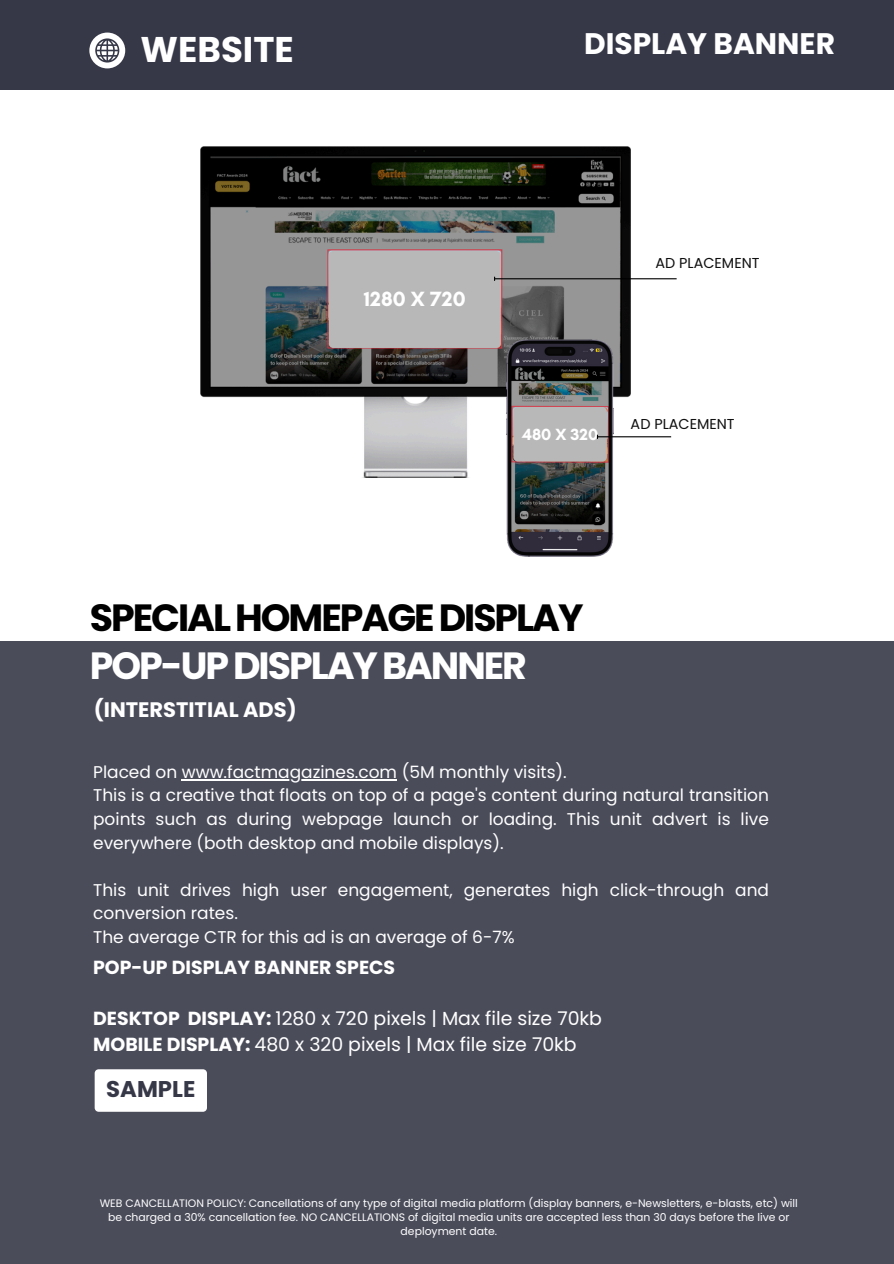
<style>
.page{position:relative;width:894px;height:1264px;background:#fff}
.page>*{position:absolute;margin:0;border:0;box-sizing:border-box;transform-origin:0 0}
.t1{font:700 37.95px/48.3px "Poppins";letter-spacing:-.055em;color:#000}
.t2{font:700 35.7px "Poppins";color:#fff}
.t3{font:700 29.7px "Poppins";color:#fff}
.t4{font:700 22.8px "Poppins";color:#363848}
.t5{font:700 21px "Poppins";color:#fff}
.t6{font:700 21px "Glacial Indifference";color:#fff}
.t7{font:18.9px/25.5px "Poppins";color:#fff}
.t8{font:700 18.9px "Poppins";color:#fff}
.t9{font:16.95px/23.5px "Poppins";color:#fff}
.t10{font:700 16.5px "Glacial Indifference";color:#fff}
.t11{font:14.4px "Poppins";color:#101010}
.t12{font:10.8px/14.4px "Poppins";color:#fff;text-align:center}
.s1{color:#fff}
.s2{font-weight:700}
</style>
<div class="page">
<div style="left:0;top:640px;width:892px;height:623px;background:#4a4c5a"></div>
<div style="left:0;top:0;width:893px;height:89px;background:#363848"></div>
<svg style="left:89px;top:33px;width:36px;height:35px"></svg>
<img style="left:200px;top:147px;width:430px;height:331px">
<div style="left:328px;top:251px;width:172px;height:97px;background:#b8b8b8;border-radius:4px"></div>
<hr style="left:494px;top:278px;width:182px;height:1px;background:#000">
<img style="left:506px;top:340px;width:107px;height:216px">
<hr style="left:182px;top:779px;width:215px;height:1px;background:#fff">
<div style="left:95px;top:1069px;width:112px;height:42px;background:#fff"></div>
<div style="left:513px;top:407px;width:93px;height:54px;background:#b8b8b8;border-radius:4px"></div>
<hr style="left:597px;top:436px;width:74px;height:1px;background:#000">
<h2 class="t2" style="left:140px;top:24px;width:155px">WEBSITE</h2>
<p class="t3" style="left:584px;top:22px;width:252px">DISPLAY BANNER</p>
<p class="t6" style="left:364px;top:286px;width:103px">1280 X 720</p>
<h1 class="t11" style="left:655px;top:253px;width:105px">AD PLACEMENT</h1>
<h4 class="t10" style="left:522px;top:424px;width:78px">480 X 320</h4>
<p class="t11" style="left:630px;top:414px;width:105px">AD PLACEMENT</p>
<h3 class="t1" style="left:90px;top:593px;width:495px">SPECIAL HOMEPAGE DISPLAY<br><span class="s1">POP-UP DISPLAY BANNER</span></h3>
<h6 class="t5" style="left:94px;top:695px;width:204px">(INTERSTITIAL ADS)</h6>
<p class="t9" style="left:93px;top:760px;width:475px">Placed on www.factmagazines.com (5M monthly visits).</p>
<h3 class="t9" style="left:93px;top:783px;width:677px">This is a creative that floats on top of a page's content during natural transition</h3>
<p class="t9" style="left:93px;top:807px;width:677px">points such as during webpage launch or loading. This unit advert is live everywhere (both desktop and mobile displays).</p>
<p class="t9" style="left:93px;top:878px;width:677px">This unit drives high user engagement, generates high click-through and</p>
<p class="t9" style="left:93px;top:901px;width:423px">conversion rates.<br>The average CTR for this ad is an average of 6-7%</p>
<p class="t8" style="left:93px;top:954px;width:303px">POP-UP DISPLAY BANNER SPECS</p>
<h1 class="t7" style="left:93px;top:1005px;width:510px"><span class="s2">DESKTOP DISPLAY:</span> 1280 x 720 pixels | Max file size 70kb<br><span class="s2">MOBILE DISPLAY:</span> 480 x 320 pixels | Max file size 70kb</h1>
<p class="t4" style="left:106px;top:1073px;width:90px">SAMPLE</p>
<p class="t12" style="left:100px;top:1195px;width:699px">WEB CANCELLATION POLICY: Cancellations of any type of digital media platform (display banners, e-Newsletters, e-blasts, etc) will be charged a 30% cancellation fee. NO CANCELLATIONS of digital media units are accepted less than 30 days before the live or deployment date.</p>
</div>
